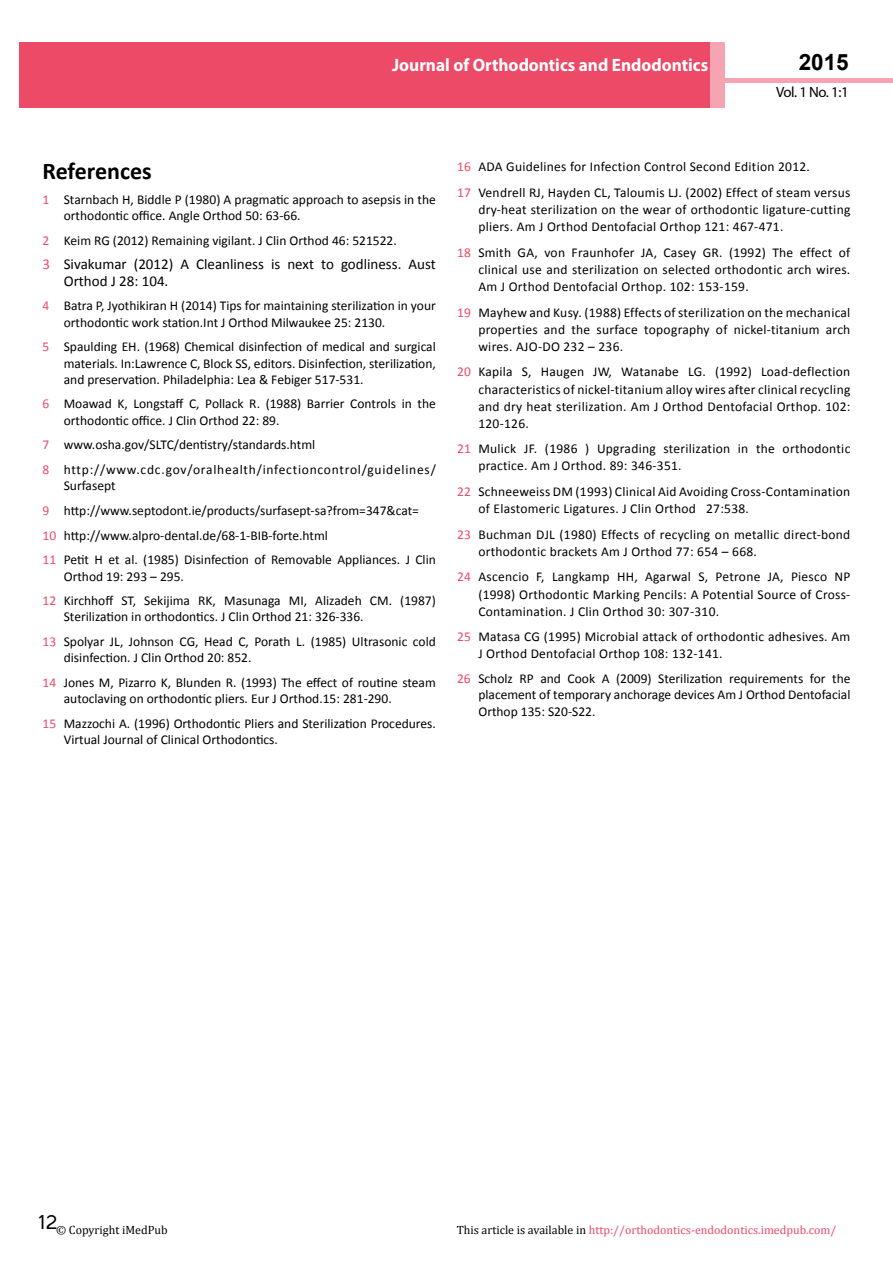
<style>
.page{position:relative;width:893px;height:1263px;background:#fff}
.page>*{position:absolute;margin:0;border:0;box-sizing:border-box;transform-origin:0 0}
.t1{font:25.5px "Tunga";color:#000}
.t2{font:700 24px "Calibri";color:#000}
.t3{font:700 22.5px "Arial";color:#000}
.t4{font:700 18px "Myriad Pro";color:#fff;scale:.96 1}
.t5{font:15px/16.2px "Calibri";color:#000}
.t6{font:14.85px "Myriad Pro";color:#000}
.t7{font:13.5px/17.1px "Calibri";color:#000}
.t8{font:13.5px/17.1px "Calibri";letter-spacing:.02em;color:#000}
.t9{font:13.5px/24.8px "Calibri";letter-spacing:.05em;color:#000}
.t10{font:12px "Cambria";color:#ed4a67}
.t11{font:12px "Cambria";color:#000}
.s1{color:#ed4a67}
.s2{color:#000}
</style>
<div class="page">
<hr style="left:725px;top:78px;width:168px;height:4px;background:#f6a4b3">
<div style="left:19px;top:42px;width:690px;height:66px;background:#ed4a67"></div>
<div style="left:709px;top:42px;width:16px;height:66px;background:#f6a4b3"></div>
<h3 class="t4" style="left:517px;top:53px;width:198px">ARCHIVOS D MEDICINA</h3>
<h3 class="t3" style="left:799px;top:47px;width:52px">2015</h3>
<p class="t6" style="left:776px;top:83px;width:74px">Vol. 1 No. 1:1</p>
<h3 class="t4" style="left:392px;top:53px;width:331px">Journal of Orthodontics and Endodontics</h3>
<h2 class="t2" style="left:43px;top:156px;width:111px">References</h2>
<p class="t7" style="left:64px;top:191px;width:374px;line-height:16.2px;text-indent:-21px"><span class="s1">1</span> Starnbach H, Biddle P (1980) A pragmatic approach to asepsis in the orthodontic office. Angle Orthod 50: 63-66.</p>
<p class="t7" style="left:43px;top:232px;width:356px"><span class="s1">2</span> Keim RG (2012) Remaining vigilant. J Clin Orthod 46: 521522.</p>
<p class="t5" style="left:64px;top:256px;width:374px;text-indent:-21px"><span class="s1">3</span> Sivakumar (2012) A Cleanliness is next to godliness. Aust<br>Orthod J 28: 104.</p>
<p class="t7" style="left:64px;top:298px;width:374px;line-height:16.2px;text-indent:-21px"><span class="s1">4</span> Batra P, Jyothikiran H (2014) Tips for maintaining sterilization in your orthodontic work station.Int J Orthod Milwaukee 25: 2130.</p>
<p class="t7" style="left:64px;top:339px;width:374px;line-height:16.2px;text-align:justify;text-indent:-21px"><span class="s1">5</span> Spaulding EH. (1968) Chemical disinfection of medical and surgical materials. In:Lawrence C, Block SS, editors. Disinfection, sterilization, and preservation. Philadelphia: Lea &amp; Febiger 517-531.</p>
<p class="t7" style="left:64px;top:396px;width:374px;line-height:16.2px;text-indent:-21px"><span class="s1">6</span> Moawad K, Longstaff C, Pollack R. (1988) Barrier Controls in the orthodontic office. J Clin Orthod 22: 89.</p>
<p class="t9" style="left:43px;top:432px;width:395px"><span class="s1">7</span> www.osha.gov/SLTC/dentistry/standards.html<br><span class="s1">8</span> http://www.cdc.gov/oralhealth/infectioncontrol/guidelines/</p>
<p class="t7" style="left:43px;top:473px;width:395px;line-height:24.8px;text-indent:21px">Surfasept<br><span class="s1">9</span> http://www.septodont.ie/products/surfasept-sa?from=347&amp;cat= <span class="s1">10</span> http://www.alpro-dental.de/68-1-BIB-forte.html<br><span class="s1">11</span> Petit H et al. (1985) Disinfection of Removable Appliances. J Clin</p>
<p class="t7" style="left:43px;top:564px;width:395px;line-height:24.8px;text-indent:21px">Orthod 19: 293 – 295.<br><span class="s1">12</span> Kirchhoff ST, Sekijima RK, Masunaga MI, Alizadeh CM. (1987)</p>
<p class="t7" style="left:43px;top:605px;width:395px;line-height:24.8px;text-indent:21px">Sterilization in orthodontics. J Clin Orthod 21: 326-336.<br><span class="s1">13</span> Spolyar JL, Johnson CG, Head C, Porath L. (1985) Ultrasonic cold</p>
<p class="t7" style="left:43px;top:646px;width:395px;line-height:24.8px;text-indent:21px">disinfection. J Clin Orthod 20: 852.<br><span class="s1">14</span> Jones M, Pizarro K, Blunden R. (1993) The effect of routine steam</p>
<p class="t7" style="left:43px;top:686px;width:395px;line-height:24.8px;text-indent:21px">autoclaving on orthodontic pliers. Eur J Orthod.15: 281-290.<br><span class="s1">15</span> Mazzochi A. (1996) Orthodontic Pliers and Sterilization Procedures.</p>
<p class="t7" style="left:64px;top:731px;width:216px">Virtual Journal of Clinical Orthodontics.</p>
<p class="t8" style="left:457px;top:154px;width:395px;line-height:25.7px"><span class="s1">16</span> ADA Guidelines for Infection Control Second Edition 2012.<br><span class="s1">17</span> Vendrell RJ, Hayden CL, Taloumis LJ. (2002) Effect of steam versus</p>
<p class="t8" style="left:478px;top:201px;width:373px">dry-heat sterilization on the wear of orthodontic ligature-cutting pliers. Am J Orthod Dentofacial Orthop 121: 467-471.</p>
<p class="t7" style="left:478px;top:244px;width:373px;text-align:justify;text-indent:-21px"><span class="s1">18</span> Smith GA, von Fraunhofer JA, Casey GR. (1992) The effect of clinical use and sterilization on selected orthodontic arch wires.<br>Am J Orthod Dentofacial Orthop. 102: 153-159.</p>
<p class="t7" style="left:478px;top:304px;width:373px;text-align:justify;text-indent:-21px"><span class="s1">19</span> Mayhew and Kusy. (1988) Effects of sterilization on the mechanical properties and the surface topography of nickel-titanium arch wires. AJO-DO 232 – 236.</p>
<p class="t7" style="left:478px;top:363px;width:373px;text-align:justify;text-indent:-21px"><span class="s1">20</span> Kapila S, Haugen JW, Watanabe LG. (1992) Load-deflection characteristics of nickel-titanium alloy wires after clinical recycling and dry heat sterilization. Am J Orthod Dentofacial Orthop. 102:<br>120-126.</p>
<p class="t8" style="left:478px;top:440px;width:373px;text-indent:-21px"><span class="s1">21</span> Mulick JF. (1986 ) Upgrading sterilization in the orthodontic practice. Am J Orthod. 89: 346-351.</p>
<p class="t8" style="left:478px;top:483px;width:373px;text-indent:-21px"><span class="s1">22</span> Schneeweiss DM (1993) Clinical Aid Avoiding Cross-Contamination of Elastomeric Ligatures. J Clin Orthod 27:538.</p>
<p class="t8" style="left:478px;top:526px;width:373px;text-indent:-21px"><span class="s1">23</span> Buchman DJL (1980) Effects of recycling on metallic direct-bond orthodontic brackets Am J Orthod 77: 654 – 668.</p>
<p class="t7" style="left:478px;top:568px;width:374px;text-align:justify;text-indent:-21px"><span class="s1">24</span> Ascencio F, Langkamp HH, Agarwal S, Petrone JA, Piesco NP (1998) Orthodontic Marking Pencils: A Potential Source of Cross-Contamination. J Clin Orthod 30: 307-310.</p>
<p class="t8" style="left:478px;top:628px;width:373px;text-indent:-21px"><span class="s1">25</span> Matasa CG (1995) Microbial attack of orthodontic adhesives. Am<br>J Orthod Dentofacial Orthop 108: 132-141.</p>
<p class="t7" style="left:478px;top:671px;width:374px;line-height:16.2px;text-align:justify;text-indent:-21px"><span class="s1">26</span> Scholz RP and Cook A (2009) Sterilization requirements for the placement of temporary anchorage devices Am J Orthod Dentofacial Orthop 135: S20-S22.</p>
<h1 class="t1" style="left:39px;top:1205px;width:20px">12</h1>
<p class="t11" style="left:56px;top:1222px;width:113px">© Copyright iMedPub</p>
<p class="t10" style="left:457px;top:1222px;width:381px"><span class="s2">This article is available in</span> http://orthodontics-endodontics.imedpub.com/</p>
</div>
